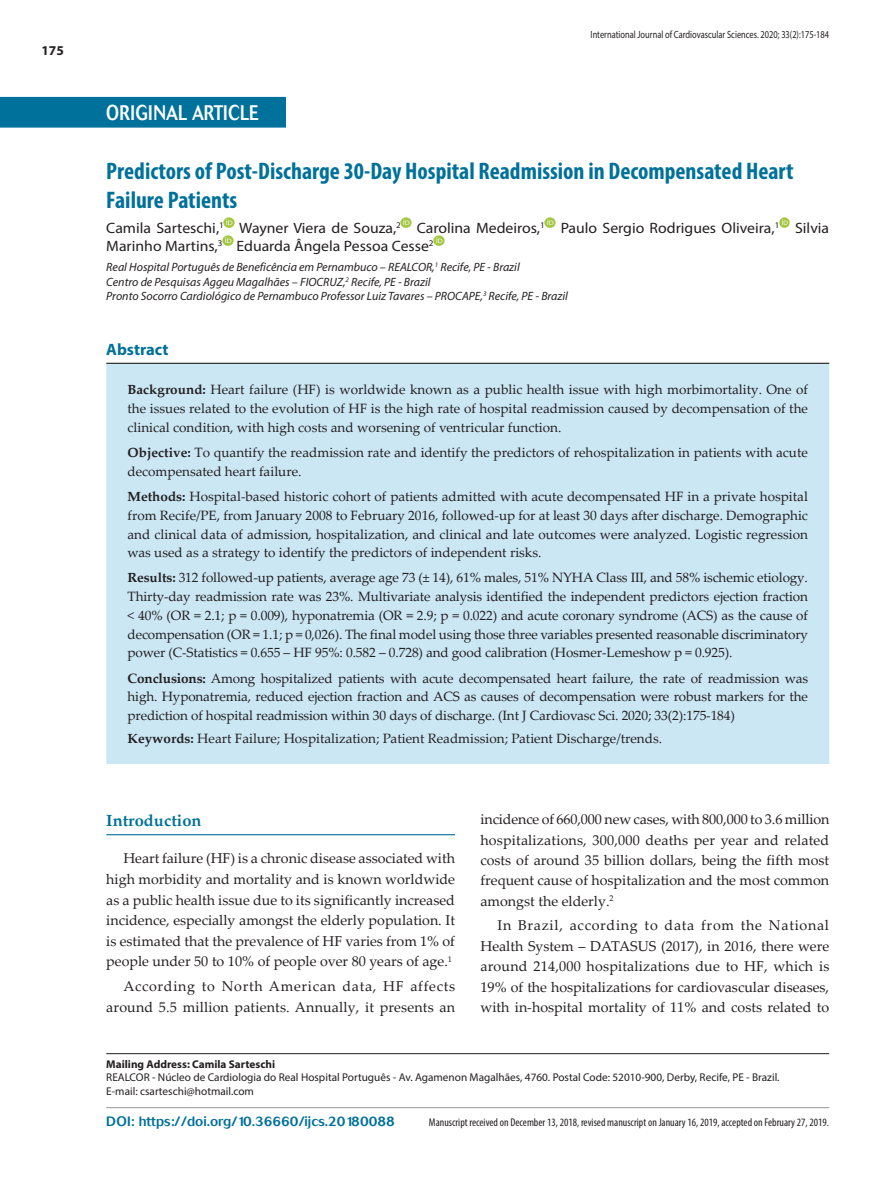
<style>
.page{position:relative;width:893px;height:1191px;background:#fff}
.page>*{position:absolute;margin:0;border:0;box-sizing:border-box;transform-origin:0 0}
.t1{font:700 condensed 24px/28.8px "Myriad Pro";color:#00719a}
.t2{font:500 21px "Cosmos";letter-spacing:.02em;color:#fff;scale:.8 1}
.t3{font:700 16.5px "Palatino";color:#00719a}
.t4{font:700 16.5px "Myriad Pro";color:#00719a}
.t5{font:15px/18px "Myriad Pro";color:#231f20;scale:1.05 1}
.t6{font:14.25px/20.4px "Palatino Linotype";color:#231f20;text-align:justify}
.t7{font:13.5px/18.8px "Palatino Linotype";color:#231f20;text-align:justify}
.t8{font:500 13.5px "Cosmos";color:#00719a}
.t9{font:700 13.5px "Myriad Pro";color:#231f20}
.t10{font:italic 12px/14.4px "Myriad Pro";color:#231f20}
.t11{font:11.25px/13.5px "Myriad Pro";color:#231f20}
.t12{font:condensed 11.25px "Myriad Pro";color:#231f20}
.t13{font:700 11.25px "Myriad Pro";color:#231f20}
.t14{font:10.5px "Myriad Pro";color:#231f20;scale:.8 1}
.s1{font-family:"Palatino";font-weight:700}
.s2{font-weight:700}
</style>
<div class="page">
<div style="left:0;top:97px;width:286px;height:31px;background:#00719a"></div>
<hr style="left:106px;top:1053px;width:723px;height:1px;background:#231f20">
<hr style="left:106px;top:1107px;width:723px;height:1px;background:#939598">
<svg style="left:224px;top:217px;width:10px;height:11px"></svg>
<svg style="left:401px;top:217px;width:10px;height:11px"></svg>
<svg style="left:545px;top:217px;width:10px;height:11px"></svg>
<svg style="left:779px;top:217px;width:11px;height:11px"></svg>
<svg style="left:223px;top:235px;width:10px;height:11px"></svg>
<svg style="left:434px;top:235px;width:10px;height:11px"></svg>
<div style="left:106px;top:364px;width:723px;height:400px;background:#cbe7f4"></div>
<hr style="left:106px;top:363px;width:723px;height:1px;background:#231f20">
<hr style="left:106px;top:834px;width:349px;height:1px;background:#00719a">
<p class="t9" style="left:41px;top:42px;width:24px">175</p>
<h2 class="t2" style="left:106px;top:100px;width:192px">ORIGINAL ARTICLE</h2>
<p class="t14" style="left:591px;top:28px;width:300px">International Journal of Cardiovascular Sciences. 2020; 33(2):175-184</p>
<h1 class="t1" style="left:106px;top:156px;width:689px">Predictors of Post-Discharge 30-Day Hospital Readmission in Decompensated Heart<br>Failure Patients</h1>
<p class="t5" style="left:106px;top:218px;width:690px">Camila Sarteschi,<sup>1</sup> Wayner Viera de Souza,<sup>2</sup> Carolina Medeiros,<sup>1</sup> Paulo Sergio Rodrigues Oliveira,<sup>1</sup> Silvia<br>Marinho Martins,<sup>3</sup> Eduarda Ângela Pessoa Cesse<sup>2</sup></p>
<p class="t10" style="left:106px;top:260px;width:463px">Real Hospital Português de Beneficência em Pernambuco – REALCOR,<sup>1</sup> Recife, PE - Brazil<br>Centro de Pesquisas Aggeu Magalhães – FIOCRUZ,<sup>2</sup> Recife, PE - Brazil<br>Pronto Socorro Cardiológico de Pernambuco Professor Luiz Tavares – PROCAPE,<sup>3</sup> Recife, PE - Brazil</p>
<p class="t4" style="left:106px;top:338px;width:64px">Abstract</p>
<p class="t7" style="left:128px;top:380px;width:682px"><span class="s1">Background:</span> Heart failure (HF) is worldwide known as a public health issue with high morbimortality. One of the issues related to the evolution of HF is the high rate of hospital readmission caused by decompensation of the clinical condition, with high costs and worsening of ventricular function.</p>
<p class="t7" style="left:128px;top:442px;width:682px"><span class="s1">Objective:</span> To quantify the readmission rate and identify the predictors of rehospitalization in patients with acute decompensated heart failure.</p>
<p class="t7" style="left:128px;top:486px;width:682px"><span class="s1">Methods:</span> Hospital-based historic cohort of patients admitted with acute decompensated HF in a private hospital from Recife/PE, from January 2008 to February 2016, followed-up for at least 30 days after discharge. Demographic and clinical data of admission, hospitalization, and clinical and late outcomes were analyzed. Logistic regression was used as a strategy to identify the predictors of independent risks.</p>
<p class="t7" style="left:128px;top:568px;width:682px"><span class="s1">Results:</span> 312 followed-up patients, average age 73 (± 14), 61% males, 51% NYHA Class III, and 58% ischemic etiology.<br>Thirty-day readmission rate was 23%. Multivariate analysis identified the independent predictors ejection fraction &lt; 40% (OR = 2.1; p = 0.009), hyponatremia (OR = 2.9; p = 0.022) and acute coronary syndrome (ACS) as the cause of decompensation (OR = 1.1; p = 0,026). The final model using those three variables presented reasonable discriminatory power (C-Statistics = 0.655 – HF 95%: 0.582 – 0.728) and good calibration (Hosmer-Lemeshow p = 0.925).</p>
<p class="t7" style="left:128px;top:668px;width:682px"><span class="s2">Conclusions:</span> Among hospitalized patients with acute decompensated heart failure, the rate of readmission was high. Hyponatremia, reduced ejection fraction and ACS as causes of decompensation were robust markers for the prediction of hospital readmission within 30 days of discharge. (Int J Cardiovasc Sci. 2020; 33(2):175-184)</p>
<p class="t7" style="left:128px;top:728px;width:536px"><span class="s1">Keywords:</span> Heart Failure; Hospitalization; Patient Readmission; Patient Discharge/trends.</p>
<p class="t3" style="left:106px;top:810px;width:97px">Introduction</p>
<p class="t6" style="left:106px;top:847px;width:350px;text-indent:17px">Heart failure (HF) is a chronic disease associated with high morbidity and mortality and is known worldwide as a public health issue due to its significantly increased incidence, especially amongst the elderly population. It is estimated that the prevalence of HF varies from 1% of people under 50 to 10% of people over 80 years of age.<sup>1</sup></p>
<p class="t6" style="left:106px;top:975px;width:350px;text-align:right">According to North American data, HF affects around 5.5 million patients. Annually, it presents an</p>
<p class="t6" style="left:480px;top:808px;width:350px">incidence of 660,000 new cases, with 800,000 to 3.6 million hospitalizations, 300,000 deaths per year and related costs of around 35 billion dollars, being the fifth most frequent cause of hospitalization and the most common amongst the elderly.<sup>2</sup></p>
<p class="t6" style="left:480px;top:914px;width:350px;text-indent:17px">In Brazil, according to data from the National Health System – DATASUS (2017), in 2016, there were around 214,000 hospitalizations due to HF, which is 19% of the hospitalizations for cardiovascular diseases, with in-hospital mortality of 11% and costs related to</p>
<p class="t13" style="left:106px;top:1056px;width:170px">Mailing Address: Camila Sarteschi</p>
<p class="t11" style="left:106px;top:1070px;width:675px">REALCOR - Núcleo de Cardiologia do Real Hospital Português - Av. Agamenon Magalhães, 4760. Postal Code: 52010-900, Derby, Recife, PE - Brazil.<br>E-mail: csarteschi@hotmail.com</p>
<p class="t8" style="left:106px;top:1113px;width:290px">DOI: https://doi.org/10.36660/ijcs.20180088</p>
<p class="t12" style="left:429px;top:1115px;width:401px">Manuscript received on December 13, 2018, revised manuscript on January 16, 2019, accepted on February 27, 2019.</p>
</div>
